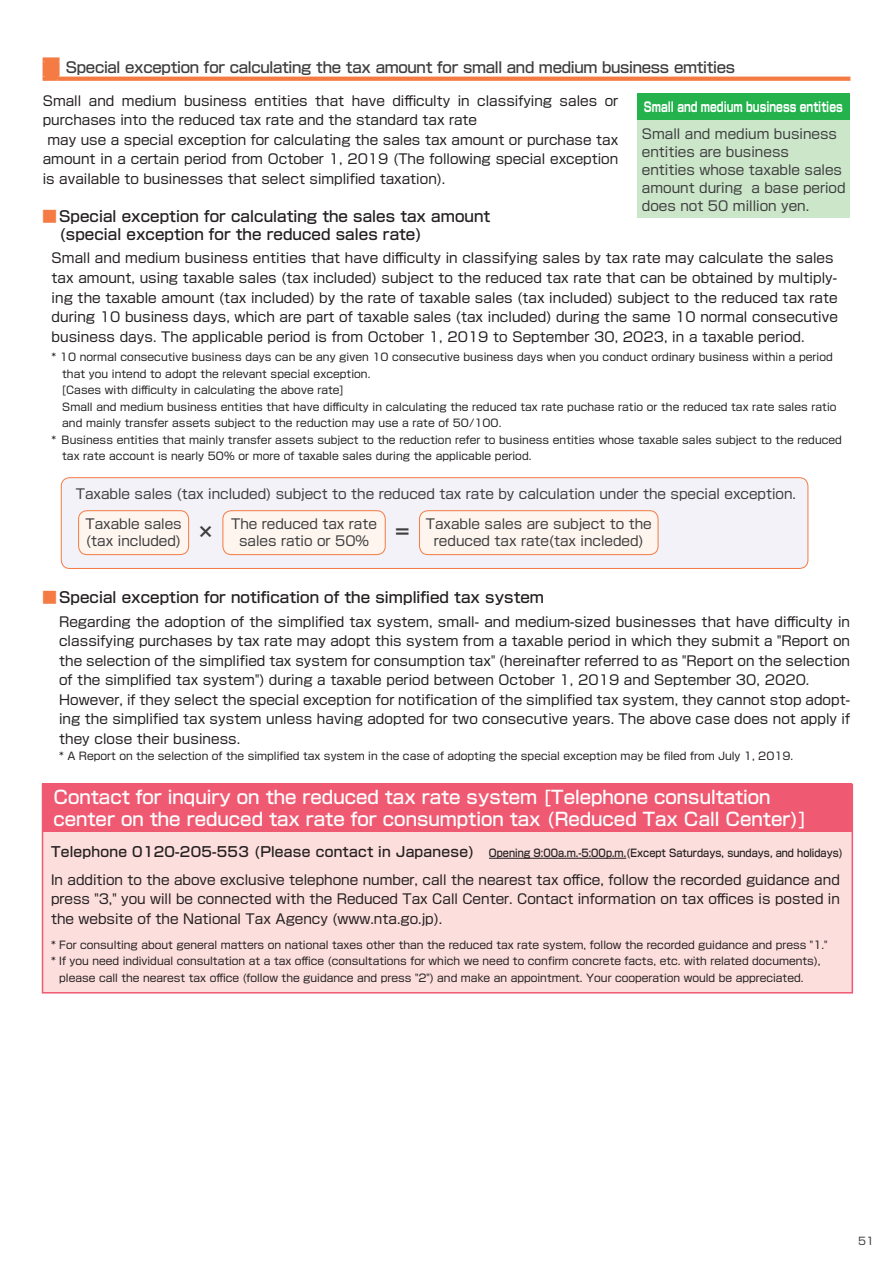
<style>
.page{position:relative;width:893px;height:1263px;background:#fff}
.page>*{position:absolute;margin:0;border:0;box-sizing:border-box;transform-origin:0 0}
.t1{font:500 18.15px/21.8px "Shin Go Pro";color:#fff}
.t2{font:700 16.5px "Shin Go Pro";color:#3e3e3f}
.t3{font:500 15px/18px "Shin Go Pro";letter-spacing:.005em;color:#231f20}
.t4{font:500 14.85px "Shin Go Pro";letter-spacing:-.02em;color:#3e3e3f}
.t5{font:13.5px/19.5px "Shin Go Pro";letter-spacing:.005em;color:#231f20}
.t6{font:13.5px/18px "Shin Go Pro";color:#3e3e3f}
.t7{font:700 13.5px "Shin Go Pro";color:#fff;scale:.73 1}
.t8{font:10.65px "Shin Go Pro";letter-spacing:.005em;color:#231f20}
.t9{font:500 10.65px "Shin Go Pro";color:#231f20;scale:.91 1}
.t10{font:10.5px "Shin Go Pro";color:#3e3e3f}
.s1{color:#f47b44}
.s2{font-size:13.8px}
</style>
<div class="page">
<div style="left:45px;top:60px;width:12px;height:19px;background:#f47b44"></div>
<svg style="left:57px;top:77px;width:793px;height:4px;background:#f4804b"></svg>
<div style="left:43px;top:57px;width:17px;height:5px;background:#f47b44"></div>
<hr style="left:43px;top:62px;width:4px;height:15px;background:#f47b44">
<div style="left:55px;top:62px;width:5px;height:15px;background:#f47b44"></div>
<svg style="left:43px;top:77px;width:14px;height:4px"></svg>
<div style="left:637px;top:94px;width:213px;height:124px;background:#cce6ca"></div>
<div style="left:637px;top:94px;width:213px;height:26px;background:#23b24b"></div>
<div style="left:61px;top:478px;width:747px;height:90px;background:#f2f2f8;border-radius:9px"></div>
<div style="left:61px;top:477px;width:747px;height:92px;border:1px solid #f47b44;border-radius:9px"></div>
<div style="left:223px;top:511px;width:162px;height:44px;background:#fef5ef;border-radius:9px"></div>
<div style="left:223px;top:510px;width:163px;height:45px;border:1px solid #f47b44;border-radius:9px"></div>
<div style="left:79px;top:511px;width:110px;height:44px;background:#fef5ef;border-radius:9px"></div>
<div style="left:78px;top:510px;width:111px;height:45px;border:1px solid #f47b44;border-radius:9px"></div>
<div style="left:420px;top:511px;width:238px;height:44px;background:#fef5ef;border-radius:9px"></div>
<div style="left:419px;top:510px;width:239px;height:45px;border:1px solid #f47b44;border-radius:9px"></div>
<div style="left:43px;top:784px;width:809px;height:209px;background:#fcdedc"></div>
<div style="left:42px;top:784px;width:811px;height:209px;border:2px solid #f05972"></div>
<div style="left:42px;top:784px;width:810px;height:48px;background:#f05972"></div>
<hr style="left:489px;top:858px;width:137px;height:1px;background:#231f20">
<p class="t4" style="left:66px;top:55px;width:671px">Special exception for calculating the tax amount for small and medium business emtities</p>
<p class="t7" style="left:644px;top:96px;width:274px">Small and medium business entities</p>
<p class="t6" style="left:642px;top:123px;width:205px">Small and medium business entities are business<br>entities whose taxable sales amount during a base period does not 50 million yen.</p>
<p class="t5" style="left:43px;top:89px;width:577px">Small and medium business entities that have difficulty in classifying sales or</p>
<p class="t5" style="left:43px;top:109px;width:436px">purchases into the reduced tax rate and the standard tax rate</p>
<p class="t5" style="left:47px;top:128px;width:572px">may use a special exception for calculating the sales tax amount or purchase tax</p>
<p class="t5" style="left:43px;top:148px;width:577px">amount in a certain period from October 1, 2019 (The following special exception</p>
<p class="t5" style="left:43px;top:167px;width:404px">is available to businesses that select simplified taxation).</p>
<p class="t3" style="left:59px;top:206px;width:433px;text-indent:-17px"><span class="s1">■</span>Special exception for calculating the sales tax amount (special exception for the reduced sales rate)</p>
<p class="t5" style="left:52px;top:247px;width:788px">Small and medium business entities that have difficulty in classifying sales by tax rate may calculate the sales tax amount, using taxable sales (tax included) subject to the reduced tax rate that can be obtained by multiply&shy;ing the taxable amount (tax included) by the rate of taxable sales (tax included) subject to the reduced tax rate during 10 business days, which are part of taxable sales (tax included) during the same 10 normal consecutive business days. The applicable period is from October 1, 2019 to September 30, 2023, in a taxable period.</p>
<p class="t8" style="left:52px;top:348px;width:783px">* 10 normal consecutive business days can be any given 10 consecutive business days when you conduct ordinary business within a period</p>
<p class="t8" style="left:62px;top:365px;width:310px">that you intend to adopt the relevant special exception.</p>
<p class="t8" style="left:62px;top:381px;width:283px">[Cases with difficulty in calculating the above rate]</p>
<p class="t8" style="left:62px;top:398px;width:776px">Small and medium business entities that have difficulty in calculating the reduced tax rate puchase ratio or the reduced tax rate sales ratio</p>
<p class="t8" style="left:62px;top:414px;width:441px">and mainly transfer assets subject to the reduction may use a rate of 50/100.</p>
<p class="t8" style="left:52px;top:431px;width:792px">* Business entities that mainly transfer assets subject to the reduction refer to business entities whose taxable sales subject to the reduced</p>
<p class="t8" style="left:62px;top:447px;width:471px">tax rate account is nearly 50% or more of taxable sales during the applicable period.</p>
<p class="t6" style="left:76px;top:483px;width:722px">Taxable sales (tax included) subject to the reduced tax rate by calculation under the special exception.</p>
<p class="t2" style="left:197px;top:519px;width:18px">×</p>
<p class="t2" style="left:394px;top:519px;width:18px">＝</p>
<p class="t6" style="left:85px;top:514px;width:98px;line-height:16.2px">Taxable sales (tax included)</p>
<p class="t6" style="left:426px;top:514px;width:227px;line-height:16.2px;text-align:center">Taxable sales are subject to the reduced tax rate(tax incleded)</p>
<p class="t6" style="left:231px;top:514px;width:147px;line-height:16.2px;text-align:center">The reduced tax rate sales ratio or 50%</p>
<p class="t3" style="left:42px;top:587px;width:504px"><span class="s1">■</span>Special exception for notification of the simplified tax system</p>
<p class="t5" style="left:59px;top:610px;width:792px">Regarding the adoption of the simplified tax system, small- and medium-sized businesses that have difficulty in classifying purchases by tax rate may adopt this system from a taxable period in which they submit a "Report on the selection of the simplified tax system for consumption tax" (hereinafter referred to as "Report on the selection of the simplified tax system") during a taxable period between October 1, 2019 and September 30, 2020.<br>However, if they select the special exception for notification of the simplified tax system, they cannot stop adopt&shy;ing the simplified tax system unless having adopted for two consecutive years. The above case does not apply if they close their business.</p>
<p class="t8" style="left:59px;top:747px;width:736px">* A Report on the selection of the simplified tax system in the case of adopting the special exception may be filed from July 1, 2019.</p>
<h1 class="t1" style="left:53px;top:784px;width:755px">Contact for inquiry on the reduced tax rate system [Telephone consultation center on the reduced tax rate for consumption tax (Reduced Tax Call Center)]</h1>
<p class="t9" style="left:51px;top:844px;width:872px"><span class="s2">Telephone 0120-205-553 (Please contact in Japanese)　</span>Opening 9:00a.m.-5:00p.m.(Except Saturdays, sundays, and holidays)</p>
<p class="t5" style="left:51px;top:868px;width:790px;text-align:justify">In addition to the above exclusive telephone number, call the nearest tax office, follow the recorded guidance and press "3," you will be connected with the Reduced Tax Call Center. Contact information on tax offices is posted in the website of the National Tax Agency (www.nta.go.jp).</p>
<p class="t8" style="left:51px;top:936px;width:778px">* For consulting about general matters on national taxes other than the reduced tax rate system, follow the recorded guidance and press "1."</p>
<p class="t8" style="left:51px;top:952px;width:771px">* If you need individual consultation at a tax office (consultations for which we need to confirm concrete facts, etc. with related documents),</p>
<p class="t8" style="left:59px;top:969px;width:746px">please call the nearest tax office (follow the guidance and press "2") and make an appointment. Your cooperation would be appreciated.</p>
<p class="t10" style="left:858px;top:1232px;width:17px">51</p>
</div>
